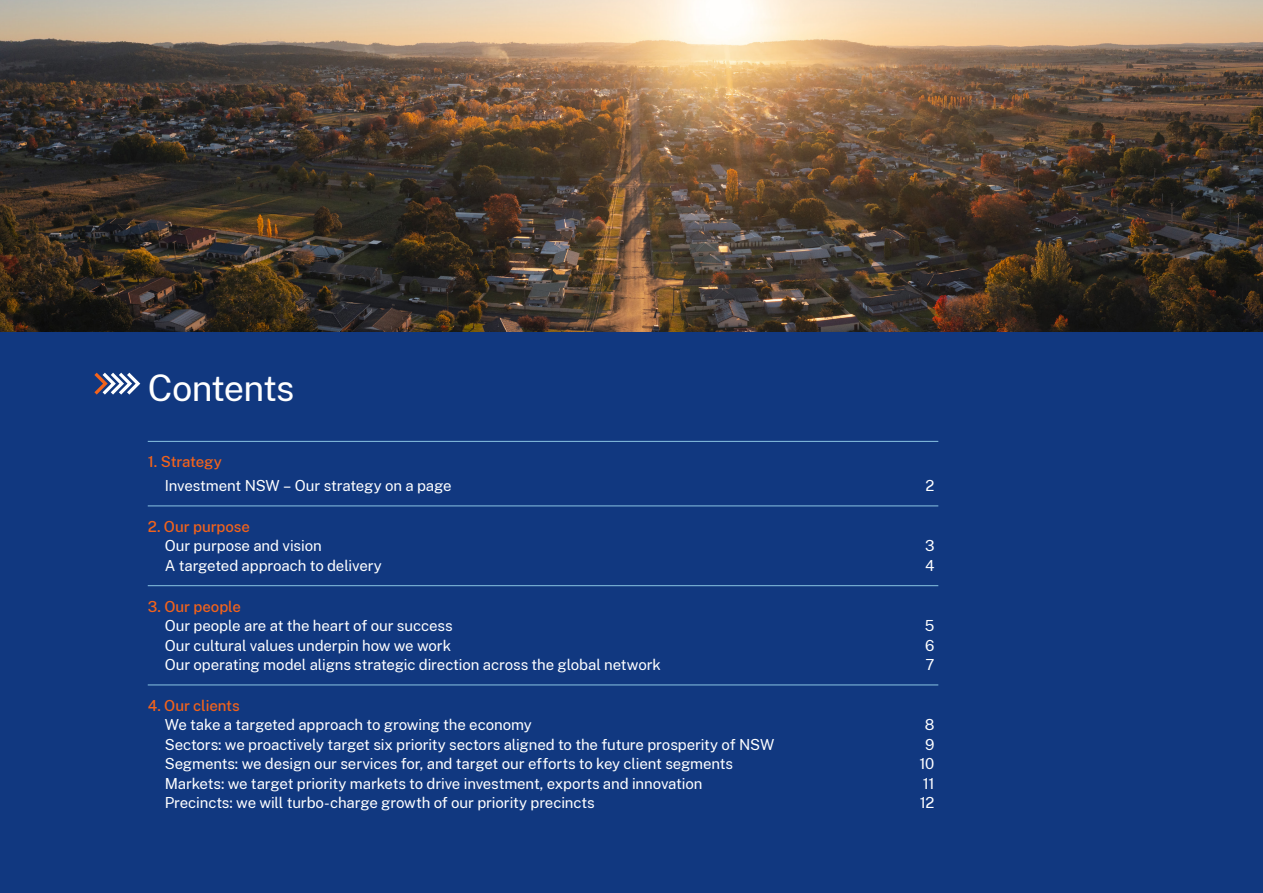
<style>
.page{position:relative;width:1263px;height:893px;background:#fff}
.page>*{position:absolute;margin:0;border:0;box-sizing:border-box;transform-origin:0 0}
.H1_Content{font:36px "Public Sans";letter-spacing:-.025em;color:#fff}
.t1{font:15px "Public Sans";letter-spacing:-.01em;color:#fff}
.t2{font:500 15px "Public Sans";letter-spacing:-.005em;color:#f3631b}
</style>
<div class="page">
<img style="left:0;top:0;width:1263px;height:332px">
<div style="left:0;top:332px;width:1263px;height:561px;background:#113880"></div>
<svg style="left:94px;top:373px;width:46px;height:22px"></svg>
<hr style="left:148px;top:441px;width:790px;height:1px;background:#84bdde">
<hr style="left:148px;top:505px;width:790px;height:1px;background:#84bdde">
<hr style="left:148px;top:585px;width:790px;height:1px;background:#84bdde">
<hr style="left:148px;top:684px;width:790px;height:1px;background:#84bdde">
<h1 class="H1_Content" style="left:148px;top:363px;width:148px">Contents</h1>
<p class="t2" style="left:148px;top:451px;width:76px">1. Strategy</p>
<p class="t1" style="left:165px;top:475px;width:288px">Investment NSW – Our strategy on a page</p>
<p class="t1" style="left:925px;top:475px;width:10px">2</p>
<p class="t2" style="left:148px;top:516px;width:104px">2. Our purpose</p>
<p class="t1" style="left:165px;top:535px;width:158px">Our purpose and vision</p>
<p class="t1" style="left:925px;top:535px;width:11px">3</p>
<p class="t1" style="left:165px;top:555px;width:219px">A targeted approach to delivery</p>
<p class="t1" style="left:925px;top:555px;width:11px">4</p>
<p class="t2" style="left:148px;top:596px;width:95px">3. Our people</p>
<p class="t1" style="left:165px;top:615px;width:289px">Our people are at the heart of our success</p>
<p class="t1" style="left:925px;top:615px;width:11px">5</p>
<p class="t1" style="left:165px;top:635px;width:288px">Our cultural values underpin how we work</p>
<p class="t1" style="left:925px;top:635px;width:11px">6</p>
<p class="t1" style="left:165px;top:654px;width:498px">Our operating model aligns strategic direction across the global network</p>
<p class="t1" style="left:925px;top:654px;width:10px">7</p>
<p class="t2" style="left:148px;top:695px;width:93px">4. Our clients</p>
<p class="t1" style="left:165px;top:714px;width:369px">We take a targeted approach to growing the economy</p>
<p class="t1" style="left:925px;top:714px;width:11px">8</p>
<p class="t1" style="left:165px;top:734px;width:611px">Sectors: we proactively target six priority sectors aligned to the future prosperity of NSW</p>
<p class="t1" style="left:925px;top:734px;width:11px">9</p>
<p class="t1" style="left:165px;top:753px;width:570px">Segments: we design our services for, and target our efforts to key client segments</p>
<p class="t1" style="left:919px;top:753px;width:16px">10</p>
<p class="t1" style="left:165px;top:773px;width:539px">Markets: we target priority markets to drive investment, exports and innovation</p>
<p class="t1" style="left:923px;top:773px;width:13px">11</p>
<p class="t1" style="left:165px;top:792px;width:431px">Precincts: we will turbo-charge growth of our priority precincts</p>
<p class="t1" style="left:920px;top:792px;width:16px">12</p>
</div>
